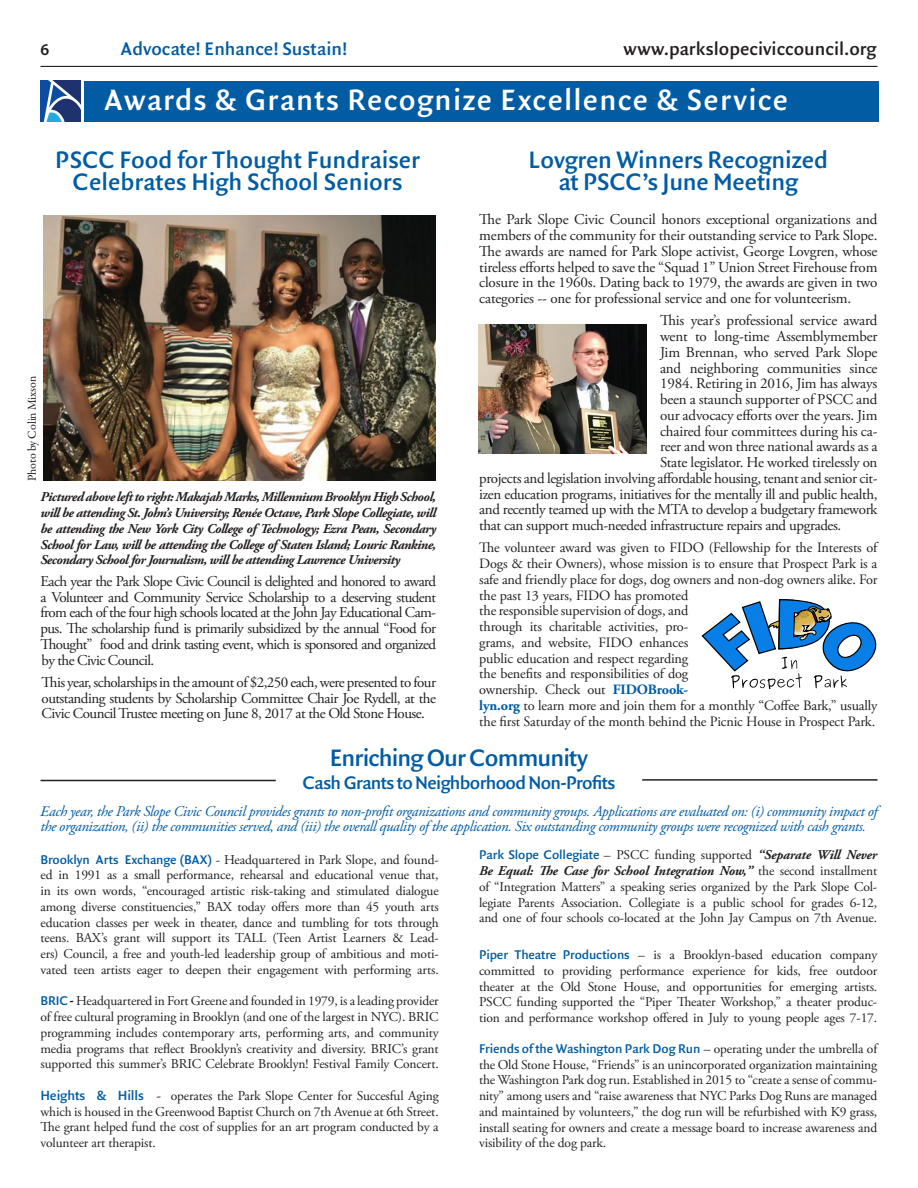
<style>
.page{position:relative;width:918px;height:1188px;background:#fff}
.page>*{position:absolute;margin:0;border:0;box-sizing:border-box;transform-origin:0 0}
.story_titles{font:600 31.5px "Quadraat Sans OT";letter-spacing:.04em;color:#fff}
.story_titles-2{font:600 25.5px/22.5px "Quadraat Sans OT";color:#015ca3;text-align:center}
.general_paragraph{font:600 25.5px/22.5px "Quadraat Sans OT";letter-spacing:-.01em;color:#015ca3;text-align:center}
.story_titles-3{font:600 25.5px "Quadraat Sans OT";letter-spacing:-.035em;color:#015ca3}
.story_titles-4{font:600 19.5px "Quadraat Sans OT";letter-spacing:-.025em;color:#015ca3}
.story_titles-5{font:600 19.5px "Quadraat Sans OT";color:#231f20}
.story_titles-6{font:600 19.5px "Quadraat Sans OT";color:#015ca3}
.story_titles-7{font:600 16.5px "Myriad Pro";color:#231f20}
.general_paragraph-2{font:15px/15.8px "Adobe Garamond Pro";letter-spacing:-.025em;color:#231f20;text-align:justify}
.captions{font:15px/15.8px "Adobe Garamond Pro";letter-spacing:-.01em;color:#231f20;text-align:justify}
.story_titles-8{font:italic 15px/15px "Adobe Garamond Pro";letter-spacing:-.025em;color:#015ca3}
.general_paragraph-3{font:14.25px/15.8px "Adobe Garamond Pro";letter-spacing:-.01em;color:#231f20}
.story_titles-9{font:13.5px/15.8px "Adobe Garamond Pro";letter-spacing:-.01em;color:#231f20;text-align:justify}
.general_paragraph-4{font:italic 700 13.5px/15.6px "Adobe Garamond Pro";letter-spacing:-.035em;color:#231f20;text-align:justify}
.captions-2{font:12px "Garamond Premr Pro";letter-spacing:-.01em;color:#231f20}
.s1{font-weight:700;color:#015ca3}
.s2{font-family:"Garamond Premr Pro"}
.s3{font-family:"Quadraat Sans OT";font-weight:600;color:#015ca3}
.s4{font-family:"Quadraat Sans OT";font-weight:600}
.s5{font-family:"Quadraat Sans OT";font-weight:600;font-size:14.25px;color:#015ca3}
.s6{font-size:14.25px}
.s7{font-weight:700;font-style:italic}
</style>
<div class="page">
<hr style="left:40px;top:66px;width:838px;height:1px;background:#231f20">
<hr style="left:40px;top:780px;width:236px;height:1px;background:#231f20">
<hr style="left:642px;top:779px;width:235px;height:2px;background:#231f20">
<svg style="left:40px;top:81px;width:41px;height:40px;background:#46699f"></svg>
<div style="left:84px;top:81px;width:795px;height:40px;background:#015ca3"></div>
<img style="left:44px;top:216px;width:392px;height:265px">
<img style="left:479px;top:325px;width:167px;height:129px">
<svg style="left:702px;top:599px;width:175px;height:90px"></svg>
<p class="story_titles-7" style="left:40px;top:39px;width:10px">6</p>
<p class="story_titles-6" style="left:121px;top:35px;width:228px">Advocate! Enhance! Sustain!</p>
<p class="story_titles-5" style="left:624px;top:35px;width:254px">www.parkslopeciviccouncil.org</p>
<p class="story_titles" style="left:105px;top:78px;width:685px">Awards &amp; Grants Recognize Excellence &amp; Service</p>
<p class="story_titles-2" style="left:55px;top:148px;width:366px">PSCC Food for Thought Fundraiser<br>Celebrates High School Seniors</p>
<p class="captions-2" style="left:25px;top:481px;width:106px;rotate:-90deg">Photo by Colin Mixson</p>
<p class="general_paragraph-4" style="left:41px;top:490px;width:397px">Pictured above left to right: Makajah Marks, Millennium Brooklyn High School, will be attending St. John’s University; Renée Octave, Park Slope Collegiate, will be attending the New York City College of Technology; Ezra Pean, Secondary School for Law, will be attending the College of Staten Island; Louric Rankine, Secondary School for Journalism, will be attending Lawrence University</p>
<p class="general_paragraph-2" style="left:41px;top:574px;width:397px">Each year the Park Slope Civic Council is delighted and honored to award a Volunteer and Community Service Scholarship to a deserving student from each of the four high schools located at the John Jay Educational Cam&shy;pus. The scholarship fund is primarily subsidized by the annual “Food for Thought” food and drink tasting event, which is sponsored and organized by the Civic Council.</p>
<p class="general_paragraph-2" style="left:42px;top:675px;width:396px">This year, scholarships in the amount of $2,250 each, were presented to four outstanding students by Scholarship Committee Chair Joe Rydell, at the Civic Council Trustee meeting on June 8, 2017 at the Old Stone House.</p>
<p class="general_paragraph" style="left:529px;top:148px;width:301px">Lovgren Winners Recognized at PSCC’s June Meeting</p>
<p class="captions" style="left:479px;top:212px;width:400px">The Park Slope Civic Council honors exceptional organizations and members of the community for their outstanding service to Park Slope.<br>The awards are named for Park Slope activist, George Lovgren, whose tireless efforts helped to save the “Squad 1” Union Street Firehouse from closure in the 1960s. Dating back to 1979, the awards are given in two categories -- one for professional service and one for volunteerism.</p>
<p class="general_paragraph-2" style="left:660px;top:313px;width:219px">This year’s professional service award</p>
<p class="general_paragraph-2" style="left:660px;top:329px;width:219px">went to long-time Assemblymember</p>
<p class="general_paragraph-2" style="left:660px;top:345px;width:219px">Jim Brennan, who served Park Slope</p>
<p class="general_paragraph-2" style="left:660px;top:360px;width:219px">and neighboring communities since</p>
<p class="general_paragraph-2" style="left:660px;top:376px;width:219px">1984. Retiring in 2016, Jim has always</p>
<p class="general_paragraph-2" style="left:660px;top:392px;width:219px">been a staunch supporter of PSCC and</p>
<p class="general_paragraph-2" style="left:660px;top:408px;width:219px">our advocacy efforts over the years. Jim</p>
<p class="general_paragraph-2" style="left:660px;top:423px;width:219px">chaired four committees during his ca-</p>
<p class="general_paragraph-2" style="left:660px;top:439px;width:219px">reer and won three national awards as a</p>
<p class="general_paragraph-2" style="left:660px;top:455px;width:219px">State legislator. He worked tirelessly on</p>
<p class="general_paragraph-2" style="left:479px;top:471px;width:400px">projects and legislation involving affordable housing, tenant and senior cit-</p>
<p class="general_paragraph-2" style="left:479px;top:486px;width:400px">izen education programs, initiatives for the mentally ill and public health,</p>
<p class="general_paragraph-2" style="left:479px;top:502px;width:400px">and recently teamed up with the MTA to develop a budgetary framework</p>
<p class="general_paragraph-2" style="left:479px;top:518px;width:364px">that can support much-needed infrastructure repairs and upgrades.</p>
<p class="general_paragraph-3" style="left:479px;top:540px;width:400px">The volunteer award was given to FIDO (Fellowship for the Interests of Dogs &amp; their Owners), whose mission is to ensure that Prospect Park is a safe and friendly place for dogs, dog owners and non-dog owners alike. For the past 13 years, FIDO has promoted<br>the responsible supervision of dogs, and<br>through its charitable activities, pro-<br>grams, and website, FIDO enhances<br>public education and respect regarding<br>the benefits and responsibilities of dog<br>ownership. Check out <span class="s1">FIDOBrook-<br>lyn.org</span> to learn more and join them for a monthly “Coffee Bark,” usually the first Saturday of the month behind the Picnic House in Prospect Park.</p>
<p class="story_titles-3" style="left:330px;top:740px;width:260px">Enriching Our Community</p>
<p class="story_titles-4" style="left:303px;top:769px;width:314px">Cash Grants to Neighborhood Non-Profits</p>
<p class="story_titles-8" style="left:40px;top:804px;width:838px"><span class="s2">E</span>ach year, the Park Slope Civic Council provides grants to non-profit organizations and community groups. Applications are evaluated on: (i) community impact of the organization, (ii) the communities served, and (iii) the overall quality of the application. Six outstanding community groups were recognized with cash grants.</p>
<p class="story_titles-9" style="left:40px;top:852px;width:400px"><span class="s3">Brooklyn Arts Exchange (BAX)</span> - Headquartered in Park Slope, and found&shy;ed in 1991 as a small performance, rehearsal and educational venue that, in its own words, “encouraged artistic risk-taking and stimulated dialogue among diverse constituencies,” BAX today offers more than 45 youth arts education classes per week in theater, dance and tumbling for tots through teens. BAX’s grant will support its TALL (Teen Artist Learners &amp; Lead&shy;ers) Council, a free and youth-led leadership group of ambitious and moti&shy;vated teen artists eager to deepen their engagement with performing arts.</p>
<p class="story_titles-9" style="left:40px;top:994px;width:400px"><span class="s3">BRIC</span> <span class="s4">-</span> Headquartered in Fort Greene and founded in 1979, is a leading provider of free cultural programing in Brooklyn (and one of the largest in NYC). BRIC programming includes contemporary arts, performing arts, and community media programs that reflect Brooklyn’s creativity and diversity. BRIC’s grant supported this summer’s BRIC Celebrate Brooklyn! Festival Family Concert.</p>
<p class="story_titles-9" style="left:40px;top:1088px;width:400px"><span class="s5">Heights &amp; Hills</span> <span class="s6">-</span> operates the Park Slope Center for Succesful Aging which is housed in the Greenwood Baptist Church on 7th Avenue at 6th Street.<br>The grant helped fund the cost of supplies for an art program conducted by a volunteer art therapist.</p>
<p class="story_titles-9" style="left:479px;top:848px;width:400px"><span class="s3">Park Slope Collegiate</span> – PSCC funding supported <span class="s7">“Separate Will Never Be Equal: The Case for School Integration Now,”</span> the second installment of “Integration Matters” a speaking series organized by the Park Slope Col&shy;legiate Parents Association. Collegiate is a public school for grades 6-12, and one of four schools co-located at the John Jay Campus on 7th Avenue.</p>
<p class="story_titles-9" style="left:479px;top:947px;width:400px"><span class="s3">Piper Theatre Productions</span> – is a Brooklyn-based education company committed to providing performance experience for kids, free outdoor theater at the Old Stone House, and opportunities for emerging artists.<br>PSCC funding supported the “Piper Theater Workshop,” a theater produc&shy;tion and performance workshop offered in July to young people ages 7-17.</p>
<p class="story_titles-9" style="left:479px;top:1041px;width:400px"><span class="s3">Friends of the Washington Park Dog Run</span> – operating under the umbrella of the Old Stone House, “Friends” is an unincorporated organization maintaining the Washington Park dog run. Established in 2015 to “create a sense of commu&shy;nity” among users and “raise awareness that NYC Parks Dog Runs are managed and maintained by volunteers,” the dog run will be refurbished with K9 grass, install seating for owners and create a message board to increase awareness and visibility of the dog park.</p>
</div>
